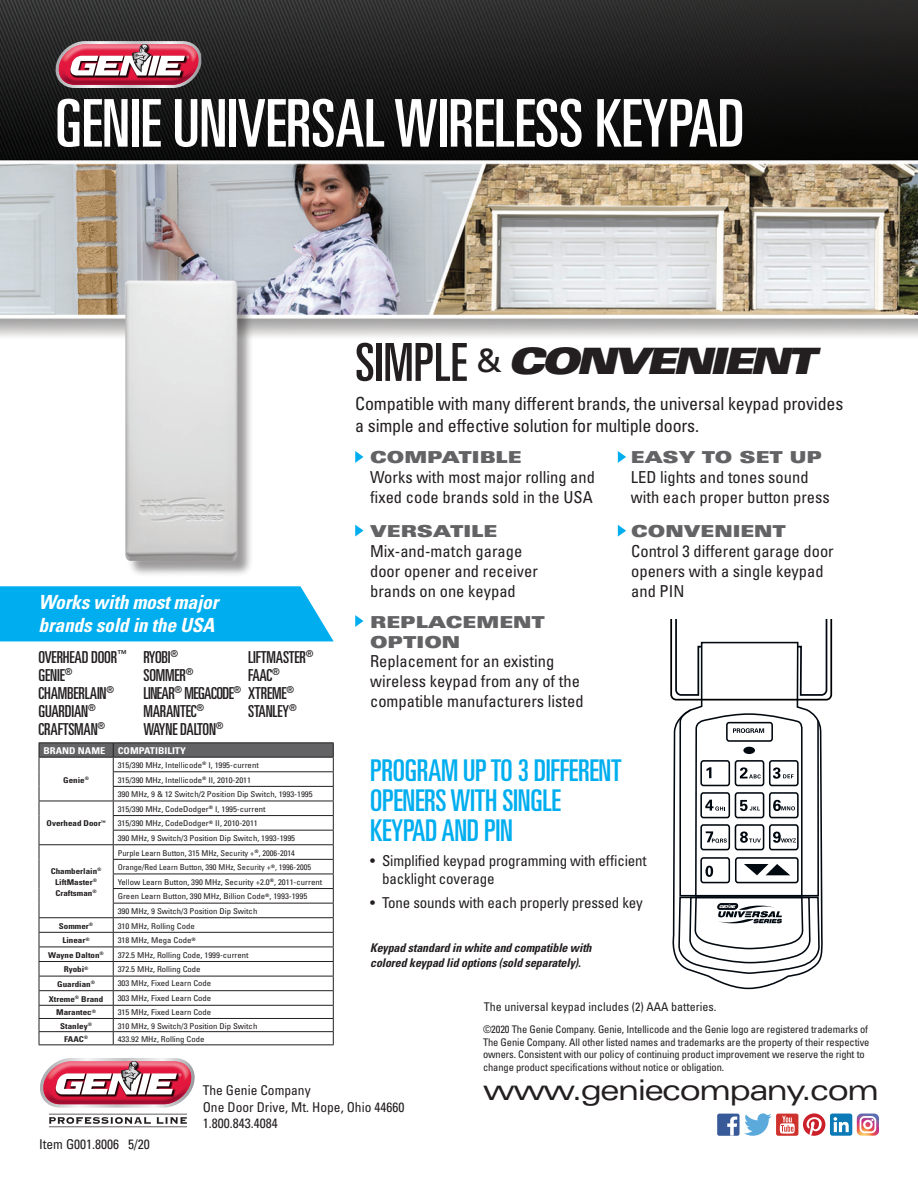
<style>
.page{position:relative;width:918px;height:1188px;background:#fff}
.page>*{position:absolute;margin:0;border:0;box-sizing:border-box;transform-origin:0 0}
.t1{font:ultra-condensed 65.85px "Univers";letter-spacing:-.005em;color:#fff}
.t2{font:ultra-condensed 52.5px "Univers";color:#231f20}
.t3{font:italic 900 expanded 36.3px "Univers";letter-spacing:-.1em;color:#231f20}
.t4{font:32.25px "Univers";color:#231f20}
.t5{font:ultra-condensed 30px/30px "Univers";letter-spacing:-.01em;color:#00aeef}
.t6{font:expanded 28.5px "Univers";letter-spacing:-.05em;color:#231f20}
.t7{font:italic 700 condensed 19.5px/22.5px "Univers";letter-spacing:-.01em;color:#fff}
.t8{font:condensed 18px/21.6px "Univers";letter-spacing:-.01em;color:#231f20}
.t9{font:condensed 16.5px/19.8px "Univers";color:#231f20}
.t10{font:ultra-condensed 16.5px "Univers";letter-spacing:-.01em;color:#231f20}
.t11{font:900 expanded 16.5px/19.8px "Univers";color:#636366}
.t12{font:ultra-condensed 16.5px "Univers";letter-spacing:-.03em;color:#231f20}
.t13{font:condensed 15px/18px "Univers";letter-spacing:-.01em;color:#231f20}
.t14{font:condensed 13.5px "Univers";color:#231f20}
.Paragraph_Style_1{font:italic 700 condensed 12px "Univers";letter-spacing:-.01em;color:#231f20}
.t15{font:condensed 12px "Univers";color:#231f20}
.t16{font:condensed 10.5px/12.6px "Univers";letter-spacing:-.01em;color:#231f20}
.t17{font:700 condensed 9.3px "Univers";color:#fff;scale:1.12 1}
.t18{font:condensed 7.95px "Univers";color:#231f20;scale:1.09 1}
.t19{font:700 condensed 7.95px "Univers";color:#231f20;scale:1.12 1}
.t20{font:condensed 7.95px "Univers";color:#231f20}
.t21{font:condensed 7.95px "Univers";color:#231f20;scale:1.04 1}
.s1{font-weight:900;font-stretch:expanded;color:#636366}
</style>
<div class="page">
<img style="left:0;top:0;width:918px;height:1136px">
<div style="left:127px;top:283px;width:127px;height:295px;background:#231f20;opacity:.45"></div>
<img style="left:113px;top:268px;width:135px;height:314px">
<div style="left:0;top:586px;width:334px;height:55px;background:#00aeef"></div>
<svg style="left:355px;top:451px;width:9px;height:12px"></svg>
<svg style="left:355px;top:525px;width:9px;height:12px"></svg>
<svg style="left:355px;top:615px;width:9px;height:12px"></svg>
<svg style="left:618px;top:525px;width:8px;height:12px"></svg>
<svg style="left:618px;top:451px;width:8px;height:12px"></svg>
<svg style="left:857px;top:1114px;width:22px;height:22px"></svg>
<svg style="left:744px;top:1113px;width:28px;height:23px"></svg>
<svg style="left:803px;top:1113px;width:22px;height:23px"></svg>
<div style="left:776px;top:1114px;width:22px;height:22px;background:#cf322d;border-radius:2px"></div>
<svg style="left:780px;top:1116px;width:15px;height:18px"></svg>
<div style="left:717px;top:1114px;width:23px;height:22px;background:#395a99;border-radius:2px"></div>
<svg style="left:727px;top:1116px;width:10px;height:20px"></svg>
<div style="left:830px;top:1114px;width:22px;height:22px;background:#0c7ab6;border-radius:2px"></div>
<svg style="left:834px;top:1117px;width:15px;height:15px"></svg>
<img style="left:50px;top:1056px;width:134px;height:2px">
<svg style="left:39px;top:1058px;width:156px;height:50px"></svg>
<hr style="left:49px;top:1114px;width:138px;height:1px;background:#231f20">
<hr style="left:49px;top:1126px;width:138px;height:1px;background:#231f20">
<svg style="left:49px;top:1117px;width:102px;height:7px"></svg>
<svg style="left:157px;top:1117px;width:30px;height:7px"></svg>
<img style="left:65px;top:40px;width:127px;height:1px">
<svg style="left:55px;top:41px;width:146px;height:47px"></svg>
<hr style="left:39px;top:1044px;width:74px;height:1px;background:#231f20">
<hr style="left:113px;top:1044px;width:221px;height:1px;background:#231f20">
<hr style="left:39px;top:742px;width:74px;height:1px;background:#231f20">
<hr style="left:113px;top:742px;width:221px;height:1px;background:#231f20">
<svg style="left:39px;top:743px;width:295px;height:301px"></svg>
<svg style="left:670px;top:701px;width:154px;height:292px"></svg>
<svg style="left:677px;top:708px;width:144px;height:285px"></svg>
<svg style="left:670px;top:620px;width:162px;height:81px"></svg>
<p class="t1" style="left:55px;top:86px;width:691px">GENIE UNIVERSAL WIRELESS KEYPAD</p>
<p class="t2" style="left:355px;top:332px;width:113px">SIMPLE</p>
<p class="t4" style="left:477px;top:342px;width:27px">&amp;</p>
<p class="t3" style="left:508px;top:339px;width:310px">CONVENIENT</p>
<p class="t8" style="left:355px;top:393px;width:490px">Compatible with many different brands, the universal keypad provides a simple and effective solution for multiple doors.</p>
<p class="t7" style="left:39px;top:591px;width:181px">Works with most major brands sold in the USA</p>
<p class="t10" style="left:39px;top:648px;width:89px">OVERHEAD DOOR<sup>™</sup></p>
<p class="t10" style="left:39px;top:666px;width:35px">GENIE<sup>®</sup></p>
<p class="t10" style="left:39px;top:684px;width:77px">CHAMBERLAIN<sup>®</sup></p>
<p class="t10" style="left:39px;top:702px;width:59px">GUARDIAN<sup>®</sup></p>
<p class="t10" style="left:39px;top:720px;width:68px">CRAFTSMAN<sup>®</sup></p>
<p class="t10" style="left:143px;top:648px;width:36px">RYOBI<sup>®</sup></p>
<p class="t10" style="left:143px;top:666px;width:52px">SOMMER<sup>®</sup></p>
<p class="t12" style="left:143px;top:684px;width:152px">LINEAR<sup>®</sup> MEGACODE<sup>®</sup> XTREME<sup>®</sup></p>
<p class="t10" style="left:143px;top:702px;width:62px">MARANTEC<sup>®</sup></p>
<p class="t10" style="left:143px;top:720px;width:82px">WAYNE DALTON<sup>®</sup></p>
<p class="t10" style="left:248px;top:648px;width:67px">LIFTMASTER<sup>®</sup></p>
<p class="t10" style="left:248px;top:666px;width:33px">FAAC<sup>®</sup></p>
<p class="t10" style="left:248px;top:702px;width:50px">STANLEY<sup>®</sup></p>
<p class="t17" style="left:44px;top:745px;width:57px">BRAND NAME</p>
<p class="t17" style="left:118px;top:745px;width:62px">COMPATIBILITY</p>
<p class="t19" style="left:63px;top:775px;width:25px">Genie<sup>®</sup></p>
<p class="t18" style="left:118px;top:760px;width:131px">315/390 MHz, Intellicode<sup>®</sup> I, 1995-current</p>
<p class="t18" style="left:118px;top:775px;width:124px">315/390 MHz, Intellicode<sup>®</sup> II, 2010-2011</p>
<p class="t18" style="left:118px;top:789px;width:180px">390 MHz, 9 &amp; 12 Switch/2 Position Dip Switch, 1993-1995</p>
<p class="t19" style="left:47px;top:819px;width:54px">Overhead Door<sup>™</sup></p>
<p class="t19" style="left:51px;top:866px;width:47px">Chamberlain<sup>®</sup></p>
<p class="t19" style="left:55px;top:877px;width:39px">LiftMaster<sup>®</sup></p>
<p class="t19" style="left:55px;top:888px;width:38px">Craftsman<sup>®</sup></p>
<p class="t18" style="left:118px;top:804px;width:137px">315/390 MHz, CodeDodger<sup>®</sup> I, 1995-current</p>
<p class="t18" style="left:118px;top:819px;width:130px">315/390 MHz, CodeDodger<sup>®</sup> II, 2010-2011</p>
<p class="t18" style="left:118px;top:833px;width:164px">390 MHz, 9 Switch/3 Position Dip Switch, 1993-1995</p>
<p class="t21" style="left:118px;top:848px;width:172px">Purple Learn Button, 315 MHz, Security +<sup>®</sup>, 2006-2014</p>
<p class="t20" style="left:118px;top:862px;width:195px">Orange/Red Learn Button, 390 MHz, Security +<sup>®</sup>, 1996-2005</p>
<p class="t18" style="left:118px;top:877px;width:189px">Yellow Learn Button, 390 MHz, Security +2.0<sup>®</sup>, 2011-current</p>
<p class="t18" style="left:118px;top:892px;width:175px">Green Learn Button, 390 MHz, Billion Code<sup>®</sup>, 1993-1995</p>
<p class="t18" style="left:118px;top:906px;width:130px">390 MHz, 9 Switch/3 Position Dip Switch</p>
<p class="t11" style="left:370px;top:447px;width:153px">COMPATIBLE</p>
<p class="t9" style="left:370px;top:467px;width:226px">Works with most major rolling and fixed code brands sold in the USA</p>
<p class="t11" style="left:370px;top:522px;width:129px">VERSATILE</p>
<p class="t9" style="left:370px;top:541px;width:169px">Mix-and-match garage door opener and receiver brands on one keypad</p>
<p class="t11" style="left:370px;top:612px;width:176px">REPLACEMENT<br>OPTION</p>
<p class="t9" style="left:370px;top:651px;width:215px">Replacement for an existing wireless keypad from any of the compatible manufacturers listed</p>
<p class="t9" style="left:631px;top:447px;width:200px"><span class="s1">EASY TO SET UP<br></span>LED lights and tones sound with each proper button press</p>
<p class="t11" style="left:631px;top:522px;width:156px">CONVENIENT</p>
<p class="t9" style="left:631px;top:541px;width:204px">Control 3 different garage door openers with a single keypad and PIN</p>
<p class="t5" style="left:370px;top:755px;width:253px">PROGRAM UP TO 3 DIFFERENT<br>OPENERS WITH SINGLE<br>KEYPAD AND PIN</p>
<p class="t13" style="left:382px;top:852px;width:266px;text-indent:-12px">• Simplified keypad programming with efficient backlight coverage</p>
<p class="t13" style="left:370px;top:894px;width:274px">• Tone sounds with each properly pressed key</p>
<p class="t19" style="left:59px;top:921px;width:32px">Sommer<sup>®</sup></p>
<p class="t18" style="left:118px;top:921px;width:72px">310 MHz, Rolling Code</p>
<p class="t19" style="left:62px;top:935px;width:26px">Linear<sup>®</sup></p>
<p class="t18" style="left:118px;top:935px;width:73px">318 MHz, Mega Code<sup>®</sup></p>
<p class="t19" style="left:48px;top:950px;width:51px">Wayne Dalton<sup>®</sup></p>
<p class="t18" style="left:118px;top:950px;width:122px">372.5 MHz, Rolling Code, 1999-current</p>
<p class="t19" style="left:64px;top:965px;width:24px">Ryobi<sup>®</sup></p>
<p class="t18" style="left:118px;top:965px;width:78px">372.5 MHz, Rolling Code</p>
<p class="t19" style="left:57px;top:979px;width:35px">Guardian<sup>®</sup></p>
<p class="t18" style="left:118px;top:978px;width:87px">303 MHz, Fixed Learn Code</p>
<p class="t19" style="left:49px;top:994px;width:50px">Xtreme<sup>®</sup> Brand</p>
<p class="t18" style="left:118px;top:993px;width:87px">303 MHz, Fixed Learn Code</p>
<p class="t19" style="left:56px;top:1008px;width:37px">Marantec<sup>®</sup></p>
<p class="t18" style="left:118px;top:1008px;width:87px">315 MHz, Fixed Learn Code</p>
<p class="t19" style="left:60px;top:1021px;width:30px">Stanley<sup>®</sup></p>
<p class="t18" style="left:118px;top:1021px;width:130px">310 MHz, 9 Switch/3 Position Dip Switch</p>
<p class="t19" style="left:64px;top:1034px;width:23px">FAAC<sup>®</sup></p>
<p class="t18" style="left:118px;top:1034px;width:81px">433.92 MHz, Rolling Code</p>
<p class="Paragraph_Style_1" style="left:370px;top:941px;width:223px">Keypad standard in white and compatible with</p>
<p class="Paragraph_Style_1" style="left:370px;top:955px;width:212px">colored keypad lid options (sold separately).</p>
<p class="t15" style="left:484px;top:999px;width:234px">The universal keypad includes (2) AAA batteries.</p>
<p class="t16" style="left:483px;top:1023px;width:388px">©2020 The Genie Company. Genie, Intellicode and the Genie logo are registered trademarks of The Genie Company. All other listed names and trademarks are the property of their respective owners. Consistent with our policy of continuing product improvement we reserve the right to change product specifications without notice or obligation.</p>
<p class="t6" style="left:483px;top:1073px;width:397px">www.geniecompany.com</p>
<p class="t14" style="left:203px;top:1082px;width:109px">The Genie Company</p>
<p class="t14" style="left:203px;top:1098px;width:203px">One Door Drive, Mt. Hope, Ohio 44660</p>
<p class="t14" style="left:203px;top:1114px;width:76px">1.800.843.4084</p>
<p class="t14" style="left:39px;top:1136px;width:112px">Item G001.8006 5/20</p>
</div>
